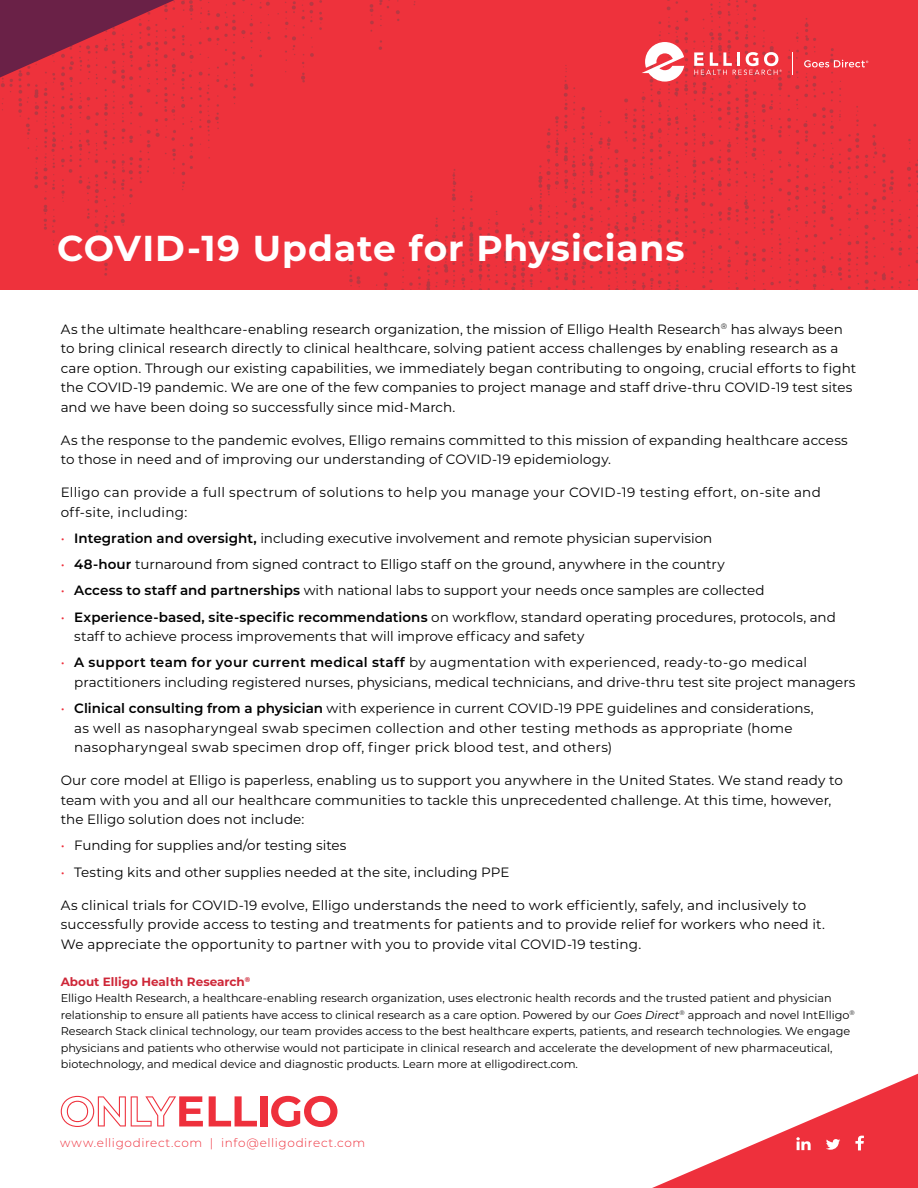
<style>
.page{position:relative;width:918px;height:1188px;background:#fff}
.page>*{position:absolute;margin:0;border:0;box-sizing:border-box;transform-origin:0 0}
.t1{font:700 36px "Montserrat";letter-spacing:.025em;color:#fff}
.t2{font:13.5px/19.5px "Montserrat";letter-spacing:.005em;color:#000}
.t3{font:13.5px/19.5px "Montserrat";letter-spacing:.025em;color:#000}
.t4{font:300 12px "Montserrat";letter-spacing:.05em;color:#ee303c}
.t5{font:700 12px "Montserrat";color:#ce2738}
.t6{font:11.25px/16.5px "Montserrat";color:#000}
.s1{color:#ee303c}
.s2{font-weight:600}
.s3{font-style:italic}
</style>
<div class="page">
<div style="left:0;top:0;width:918px;height:289px;background:#ee323c"></div>
<svg style="left:0;top:0;width:175px;height:77px;background:#a92941"></svg>
<svg style="left:642px;top:42px;width:42px;height:40px"></svg>
<svg style="left:792px;top:52px;width:1px;height:23px"></svg>
<svg style="left:804px;top:60px;width:64px;height:7px"></svg>
<svg style="left:694px;top:52px;width:88px;height:23px;background:#ee6971"></svg>
<svg style="left:61px;top:1096px;width:142px;height:31px"></svg>
<svg style="left:209px;top:1096px;width:48px;height:30px"></svg>
<div style="left:260px;top:1096px;width:8px;height:30px;background:#ee303c"></div>
<svg style="left:271px;top:1096px;width:66px;height:31px"></svg>
<svg style="left:652px;top:1074px;width:266px;height:114px"></svg>
<h1 class="t1" style="left:57px;top:222px;width:629px">COVID-19 Update for Physicians</h1>
<p class="t2" style="left:61px;top:319px;width:797px">As the ultimate healthcare-enabling research organization, the mission of Elligo Health Research<sup>®</sup> has always been to bring clinical research directly to clinical healthcare, solving patient access challenges by enabling research as a care option. Through our existing capabilities, we immediately began contributing to ongoing, crucial efforts to fight the COVID-19 pandemic. We are one of the few companies to project manage and staff drive-thru COVID-19 test sites and we have been doing so successfully since mid-March.</p>
<p class="t2" style="left:61px;top:430px;width:789px">As the response to the pandemic evolves, Elligo remains committed to this mission of expanding healthcare access to those in need and of improving our understanding of COVID-19 epidemiology.</p>
<p class="t3" style="left:61px;top:482px;width:762px">Elligo can provide a full spectrum of solutions to help you manage your COVID-19 testing effort, on-site and off-site, including:</p>
<p class="t2" style="left:61px;top:528px;width:653px"><span class="s1">•</span> <span class="s2">Integration and oversight,</span> including executive involvement and remote physician supervision</p>
<p class="t2" style="left:61px;top:554px;width:666px"><span class="s1">•</span> <span class="s2">48-hour</span> turnaround from signed contract to Elligo staff on the ground, anywhere in the country</p>
<p class="t2" style="left:61px;top:580px;width:705px"><span class="s1">•</span> <span class="s2">Access to staff and partnerships</span> with national labs to support your needs once samples are collected</p>
<p class="t2" style="left:74px;top:607px;width:763px;text-indent:-14px"><span class="s1">•</span> <span class="s2">Experience-based, site-specific recommendations</span> on workflow, standard operating procedures, protocols, and staff to achieve process improvements that will improve efficacy and safety</p>
<p class="t2" style="left:74px;top:652px;width:783px;text-indent:-14px"><span class="s1">•</span> <span class="s2">A support team for your current medical staff</span> by augmentation with experienced, ready-to-go medical practitioners including registered nurses, physicians, medical technicians, and drive-thru test site project managers</p>
<p class="t2" style="left:74px;top:698px;width:741px;text-indent:-14px"><span class="s1">•</span> <span class="s2">Clinical consulting from a physician</span> with experience in current COVID-19 PPE guidelines and considerations, as well as nasopharyngeal swab specimen collection and other testing methods as appropriate (home nasopharyngeal swab specimen drop off, finger prick blood test, and others)</p>
<p class="t2" style="left:61px;top:770px;width:784px">Our core model at Elligo is paperless, enabling us to support you anywhere in the United States. We stand ready to team with you and all our healthcare communities to tackle this unprecedented challenge. At this time, however, the Elligo solution does not include:</p>
<p class="t2" style="left:61px;top:835px;width:287px"><span class="s1">•</span> Funding for supplies and/or testing sites</p>
<p class="t2" style="left:61px;top:862px;width:450px"><span class="s1">•</span> Testing kits and other supplies needed at the site, including PPE</p>
<p class="t2" style="left:61px;top:895px;width:766px">As clinical trials for COVID-19 evolve, Elligo understands the need to work efficiently, safely, and inclusively to successfully provide access to testing and treatments for patients and to provide relief for workers who need it.<br>We appreciate the opportunity to partner with you to provide vital COVID-19 testing.</p>
<p class="t5" style="left:61px;top:973px;width:191px">About Elligo Health Research<sup>®</sup></p>
<p class="t6" style="left:61px;top:990px;width:796px">Elligo Health Research, a healthcare-enabling research organization, uses electronic health records and the trusted patient and physician relationship to ensure all patients have access to clinical research as a care option. Powered by our <span class="s3">Goes Direct</span><sup>®</sup> approach and novel IntElligo<sup>® </sup>Research Stack clinical technology, our team provides access to the best healthcare experts, patients, and research technologies. We engage physicians and patients who otherwise would not participate in clinical research and accelerate the development of new pharmaceutical, biotechnology, and medical device and diagnostic products. Learn more at elligodirect.com.</p>
<p class="t4" style="left:60px;top:1135px;width:307px">www.elligodirect.com | info@elligodirect.com</p>
</div>
